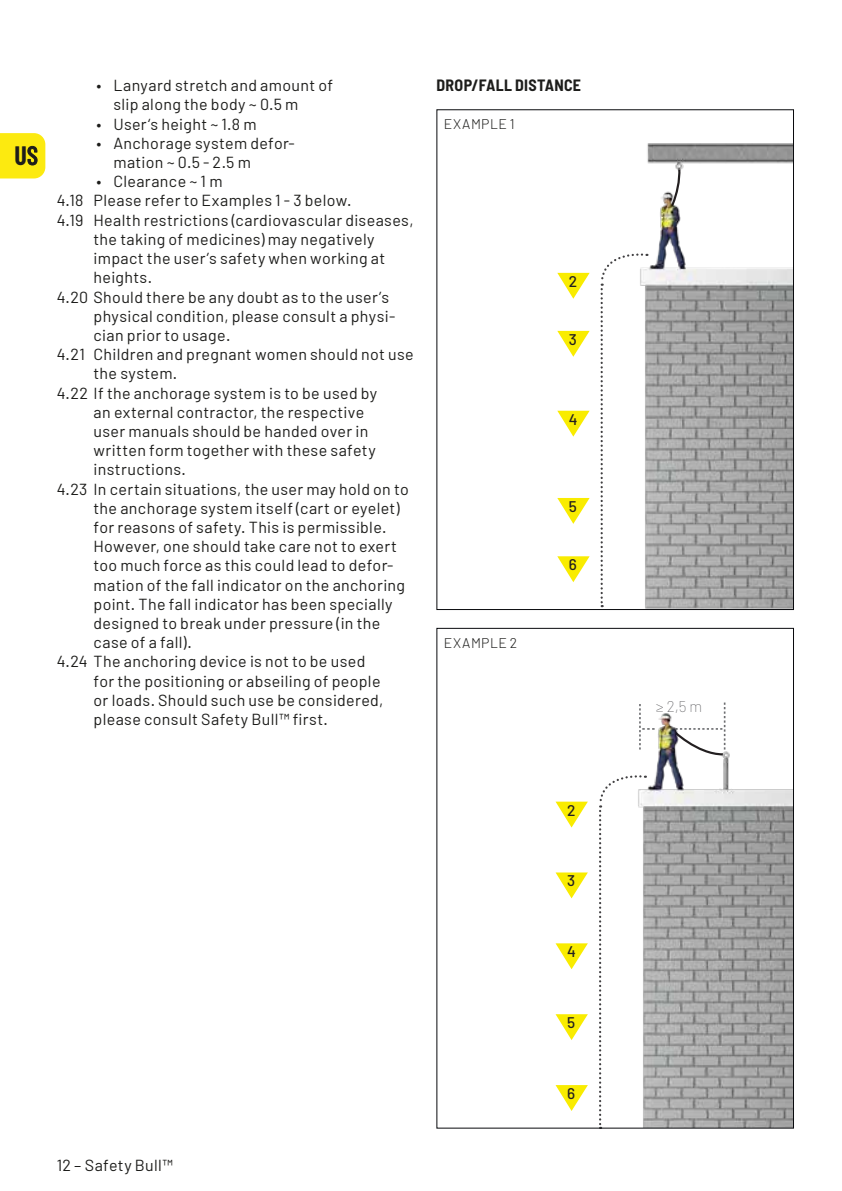
<style>
.page{position:relative;width:842px;height:1191px;background:#fff}
.page>*{position:absolute;margin:0;border:0;box-sizing:border-box;transform-origin:0 0}
.t1{font:700 26px "Barlow Condensed";color:#1d1d1b}
.t2{font:16px/19.2px "Barlow";letter-spacing:.025em;color:#1d1d1b}
.t3{font:700 semi-condensed 16px "Barlow";letter-spacing:.015em;color:#1d1d1b}
.t4{font:500 15.4px "Barlow";color:#231f20}
.t5{font:100 15.4px "Barlow";color:#565659}
.t6{font:300 14px "Barlow";letter-spacing:.035em;color:#1d1d1b}
.s1{font-weight:500}
</style>
<div class="page">
<div style="left:0;top:133px;width:45px;height:45px;background:#fcea10"></div>
<svg style="left:600px;top:259px;width:15px;height:348px"></svg>
<img style="left:615px;top:143px;width:177px;height:465px">
<svg style="left:557px;top:273px;width:33px;height:26px"></svg>
<svg style="left:557px;top:556px;width:33px;height:26px"></svg>
<svg style="left:557px;top:411px;width:33px;height:25px"></svg>
<svg style="left:557px;top:498px;width:33px;height:26px"></svg>
<svg style="left:557px;top:331px;width:33px;height:26px"></svg>
<svg style="left:599px;top:781px;width:14px;height:345px"></svg>
<img style="left:613px;top:702px;width:179px;height:424px">
<svg style="left:555px;top:801px;width:33px;height:26px"></svg>
<svg style="left:555px;top:1085px;width:33px;height:26px"></svg>
<svg style="left:555px;top:943px;width:33px;height:26px"></svg>
<svg style="left:555px;top:1014px;width:33px;height:26px"></svg>
<svg style="left:555px;top:872px;width:33px;height:26px"></svg>
<h1 class="t1" style="left:15px;top:139px;width:25px">U<span class="s1">S</span></h1>
<p class="t2" style="left:113px;top:75px;width:221px;text-indent:-17px">• Lanyard stretch and amount of slip along the body ~ 0.5 m</p>
<p class="t2" style="left:96px;top:114px;width:162px">• User‘s height ~ 1.8 m</p>
<p class="t2" style="left:113px;top:133px;width:183px;text-indent:-17px">• Anchorage system defor&shy;mation ~ 0.5 - 2.5 m</p>
<p class="t2" style="left:96px;top:171px;width:128px">• Clearance ~ 1 m</p>
<p class="t2" style="left:57px;top:191px;width:296px">4.18 Please refer to Examples 1 - 3 below.</p>
<p class="t2" style="left:57px;top:210px;width:358px">4.19 Health restrictions (cardiovascular diseases,</p>
<p class="t2" style="left:94px;top:229px;width:282px">the taking of medicines) may negatively</p>
<p class="t2" style="left:94px;top:248px;width:293px">impact the user’s safety when working at</p>
<p class="t2" style="left:94px;top:267px;width:60px">heights.</p>
<p class="t2" style="left:57px;top:287px;width:334px">4.20 Should there be any doubt as to the user’s</p>
<p class="t2" style="left:94px;top:306px;width:303px">physical condition, please consult a physi-</p>
<p class="t2" style="left:94px;top:325px;width:138px">cian prior to usage.</p>
<p class="t2" style="left:57px;top:344px;width:359px">4.21 Children and pregnant women should not use</p>
<p class="t2" style="left:94px;top:363px;width:85px">the system.</p>
<p class="t2" style="left:57px;top:383px;width:322px">4.22 If the anchorage system is to be used by</p>
<p class="t2" style="left:94px;top:402px;width:272px">an external contractor, the respective</p>
<p class="t2" style="left:94px;top:421px;width:276px">user manuals should be handed over in</p>
<p class="t2" style="left:94px;top:440px;width:284px">written form together with these safety</p>
<p class="t2" style="left:94px;top:459px;width:94px">instructions.</p>
<p class="t2" style="left:57px;top:479px;width:353px">4.23 In certain situations, the user may hold on to</p>
<p class="t2" style="left:94px;top:498px;width:307px">the anchorage system itself (cart or eyelet)</p>
<p class="t2" style="left:94px;top:517px;width:294px">for reasons of safety. This is permissible.</p>
<p class="t2" style="left:94px;top:536px;width:305px">However, one should take care not to exert</p>
<p class="t2" style="left:94px;top:555px;width:301px">too much force as this could lead to defor-</p>
<p class="t2" style="left:94px;top:575px;width:313px">mation of the fall indicator on the anchoring</p>
<p class="t2" style="left:94px;top:594px;width:301px">point. The fall indicator has been specially</p>
<p class="t2" style="left:94px;top:613px;width:288px">designed to break under pressure (in the</p>
<p class="t2" style="left:94px;top:632px;width:100px">case of a fall).</p>
<p class="t2" style="left:57px;top:651px;width:310px">4.24 The anchoring device is not to be used</p>
<p class="t2" style="left:94px;top:671px;width:288px">for the positioning or abseiling of people</p>
<p class="t2" style="left:94px;top:690px;width:291px">or loads. Should such use be considered,</p>
<p class="t2" style="left:94px;top:709px;width:236px">please consult Safety Bull™ first.</p>
<p class="t3" style="left:437px;top:76px;width:146px">DROP/FALL DISTANCE</p>
<p class="t6" style="left:444px;top:115px;width:72px">EXAMPLE 1</p>
<p class="t6" style="left:444px;top:634px;width:75px">EXAMPLE 2</p>
<p class="t4" style="left:569px;top:272px;width:10px">2</p>
<p class="t4" style="left:569px;top:330px;width:10px">3</p>
<p class="t4" style="left:569px;top:409px;width:10px">4</p>
<p class="t4" style="left:569px;top:497px;width:10px">5</p>
<p class="t4" style="left:569px;top:555px;width:10px">6</p>
<p class="t2" style="left:57px;top:1154px;width:118px">12 – Safety Bull™</p>
<p class="t4" style="left:567px;top:800px;width:10px">2</p>
<p class="t4" style="left:567px;top:871px;width:10px">3</p>
<p class="t4" style="left:567px;top:942px;width:10px">4</p>
<p class="t4" style="left:567px;top:1013px;width:10px">5</p>
<p class="t4" style="left:567px;top:1084px;width:10px">6</p>
<p class="t5" style="left:656px;top:696px;width:48px">≥ 2,5 m</p>
</div>
